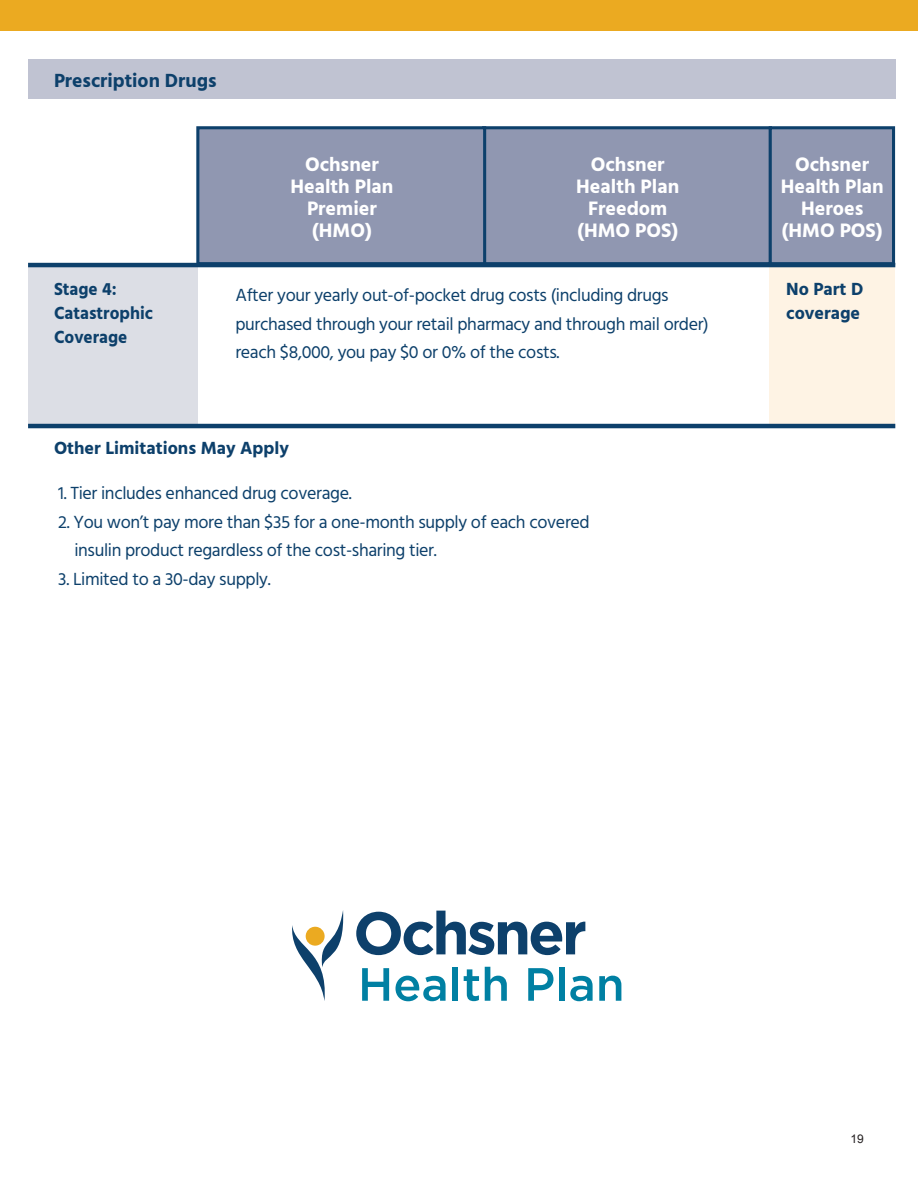
<style>
.page{position:relative;width:918px;height:1188px;background:#fff}
.page>*{position:absolute;margin:0;border:0;box-sizing:border-box;transform-origin:0 0}
.t1{font:700 19.95px/22px "Hind";color:#fff;text-align:center}
.t2{font:700 19.5px "Hind";color:#0d406b}
.t3{font:18px/28.5px "Hind";letter-spacing:-.02em;color:#0d406b}
.t4{font:700 18px/24px "Hind";color:#0d406b}
.t5{font:700 18px/24px "Hind";color:#0d406b;scale:.96 1}
.t6{font:12px "Arial";color:#231f20}
</style>
<div class="page">
<div style="left:770px;top:264px;width:125px;height:162px;background:#fef3e4"></div>
<div style="left:0;top:0;width:918px;height:30px;background:#ebaa21"></div>
<div style="left:28px;top:265px;width:170px;height:161px;background:#dcdee5"></div>
<div style="left:28px;top:59px;width:867px;height:40px;background:#c0c3d2"></div>
<hr style="left:28px;top:424px;width:867px;height:4px;background:#0d406b">
<svg style="left:292px;top:910px;width:52px;height:91px"></svg>
<div style="left:306px;top:927px;width:19px;height:19px;background:#ebaa21;border-radius:50%"></div>
<svg style="left:362px;top:968px;width:27px;height:33px"></svg>
<svg style="left:396px;top:976px;width:50px;height:25px"></svg>
<div style="left:453px;top:967px;width:5px;height:34px;background:#0080a3"></div>
<svg style="left:464px;top:969px;width:15px;height:32px"></svg>
<svg style="left:485px;top:967px;width:22px;height:34px"></svg>
<svg style="left:528px;top:968px;width:25px;height:33px"></svg>
<div style="left:559px;top:967px;width:6px;height:34px;background:#0080a3"></div>
<svg style="left:570px;top:976px;width:23px;height:25px"></svg>
<svg style="left:599px;top:976px;width:22px;height:25px"></svg>
<svg style="left:356px;top:911px;width:229px;height:44px"></svg>
<div style="left:482px;top:126px;width:290px;height:139px;background:#9097b1;border:3px solid #0d406b"></div>
<div style="left:769px;top:126px;width:126px;height:139px;background:#9097b1;border:3px solid #0d406b"></div>
<div style="left:196px;top:126px;width:290px;height:139px;background:#9097b1;border:3px solid #0d406b"></div>
<hr style="left:28px;top:263px;width:867px;height:4px;background:#0d406b">
<p class="t2" style="left:54px;top:69px;width:164px">Prescription Drugs</p>
<p class="t5" style="left:54px;top:277px;width:105px">Stage 4:<br>Catastrophic<br>Coverage</p>
<p class="t1" style="left:290px;top:153px;width:104px">Ochsner<br>Health Plan<br>Premier</p>
<p class="t1" style="left:312px;top:219px;width:61px">(HMO)</p>
<p class="t1" style="left:576px;top:153px;width:104px">Ochsner<br>Health Plan<br>Freedom</p>
<p class="t1" style="left:577px;top:219px;width:102px">(HMO POS)</p>
<p class="t1" style="left:781px;top:153px;width:104px">Ochsner<br>Health Plan<br>Heroes</p>
<p class="t1" style="left:782px;top:219px;width:102px">(HMO POS)</p>
<p class="t3" style="left:235px;top:282px;width:475px">After your yearly out-of-pocket drug costs (including drugs purchased through your retail pharmacy and through mail order) reach $8,000, you pay $0 or 0% of the costs.</p>
<p class="t4" style="left:786px;top:277px;width:79px">No Part D coverage</p>
<p class="t4" style="left:54px;top:436px;width:237px">Other Limitations May Apply</p>
<p class="t3" style="left:58px;top:480px;width:295px">1. Tier includes enhanced drug coverage.</p>
<p class="t3" style="left:74px;top:508px;width:517px;text-indent:-16px">2. You won’t pay more than $35 for a one-month supply of each covered insulin product regardless of the cost-sharing tier.</p>
<p class="t3" style="left:58px;top:565px;width:214px">3. Limited to a 30-day supply.</p>
<p class="t6" style="left:850px;top:1131px;width:15px">19</p>
</div>
